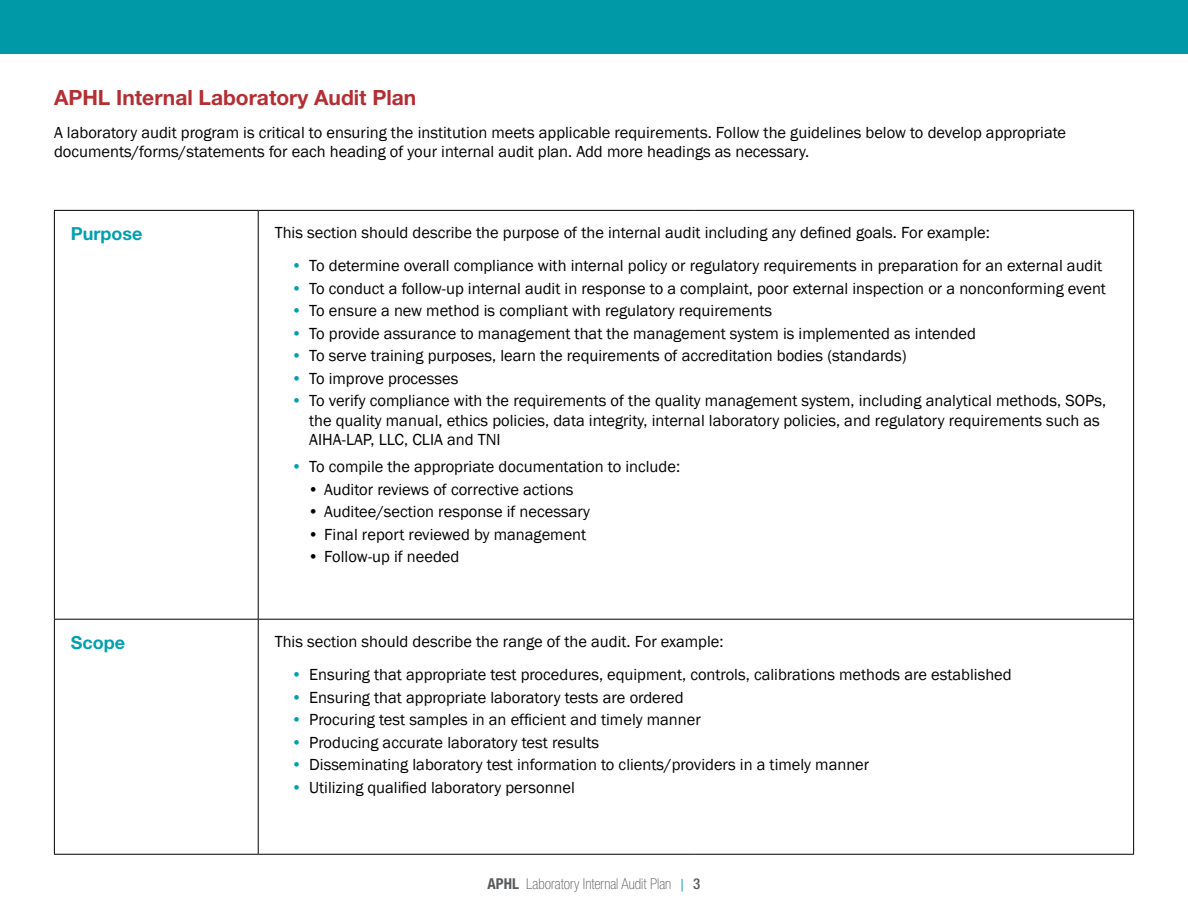
<style>
.page{position:relative;width:1188px;height:918px;background:#fff}
.page>*{position:absolute;margin:0;border:0;box-sizing:border-box;transform-origin:0 0}
.t1{font:700 21px "Helvetica Neue LT Std";color:#b42e34}
.t2{font:700 18px "Helvetica Neue LT Std";color:#00a0af}
.t3{font:16.5px/19.5px "Franklin Gothic";color:#000}
.t4{font:100 condensed 15px "Helvetica Neue LT Std";color:#58595b}
.s1{color:#00a0af}
.s2{font-weight:700}
.s3{font-family:"Franklin Gothic";font-weight:400;font-stretch:normal;color:#33adba}
.s4{font-weight:500}
</style>
<div class="page">
<div style="left:0;top:0;width:1188px;height:54px;background:#0099a8"></div>
<hr style="left:54px;top:210px;width:204px;height:1px;background:#000">
<hr style="left:54px;top:211px;width:1px;height:408px;background:#000">
<hr style="left:258px;top:210px;width:438px;height:1px;background:#000">
<hr style="left:258px;top:211px;width:1px;height:408px;background:#000">
<hr style="left:696px;top:210px;width:438px;height:1px;background:#000">
<hr style="left:1133px;top:211px;width:1px;height:408px;background:#000">
<hr style="left:54px;top:619px;width:204px;height:1px;background:#000">
<hr style="left:54px;top:620px;width:1px;height:234px;background:#000">
<hr style="left:258px;top:619px;width:438px;height:1px;background:#000">
<hr style="left:258px;top:620px;width:1px;height:234px;background:#000">
<hr style="left:696px;top:619px;width:438px;height:1px;background:#000">
<hr style="left:1133px;top:620px;width:1px;height:234px;background:#000">
<hr style="left:54px;top:854px;width:204px;height:1px;background:#000">
<hr style="left:258px;top:854px;width:438px;height:1px;background:#000">
<hr style="left:696px;top:854px;width:438px;height:1px;background:#000">
<p class="t1" style="left:54px;top:85px;width:364px">APHL Internal Laboratory Audit Plan</p>
<p class="t3" style="left:54px;top:123px;width:1014px">A laboratory audit program is critical to ensuring the institution meets applicable requirements. Follow the guidelines below to develop appropriate documents/forms/statements for each heading of your internal audit plan. Add more headings as necessary.</p>
<p class="t2" style="left:71px;top:222px;width:73px">Purpose</p>
<p class="t3" style="left:275px;top:224px;width:717px">This section should describe the purpose of the internal audit including any defined goals. For example:</p>
<p class="t3" style="left:291px;top:257px;width:813px"><span class="s1">•</span> To determine overall compliance with internal policy or regulatory requirements in preparation for an external audit</p>
<p class="t3" style="left:291px;top:279px;width:816px"><span class="s1">•</span> To conduct a follow-up internal audit in response to a complaint, poor external inspection or a nonconforming event</p>
<p class="t3" style="left:291px;top:302px;width:482px"><span class="s1">•</span> To ensure a new method is compliant with regulatory requirements</p>
<p class="t3" style="left:291px;top:324px;width:686px"><span class="s1">•</span> To provide assurance to management that the management system is implemented as intended</p>
<p class="t3" style="left:291px;top:347px;width:617px"><span class="s1">•</span> To serve training purposes, learn the requirements of accreditation bodies (standards)</p>
<p class="t3" style="left:291px;top:369px;width:169px"><span class="s1">•</span> To improve processes</p>
<p class="t3" style="left:309px;top:392px;width:798px;text-indent:-18px"><span class="s1">•</span> To verify compliance with the requirements of the quality management system, including analytical methods, SOPs, the quality manual, ethics policies, data integrity, internal laboratory policies, and regulatory requirements such as<br>AIHA-LAP, LLC, CLIA and TNI</p>
<p class="t3" style="left:291px;top:458px;width:390px"><span class="s1">•</span> To compile the appropriate documentation to include:</p>
<p class="t3" style="left:308px;top:480px;width:267px">• Auditor reviews of corrective actions</p>
<p class="t3" style="left:308px;top:503px;width:284px">• Auditee/section response if necessary</p>
<p class="t3" style="left:308px;top:525px;width:280px">• Final report reviewed by management</p>
<p class="t3" style="left:308px;top:548px;width:153px">• Follow-up if needed</p>
<p class="t2" style="left:71px;top:631px;width:56px">Scope</p>
<p class="t3" style="left:275px;top:632px;width:450px">This section should describe the range of the audit. For example:</p>
<p class="t3" style="left:291px;top:665px;width:722px"><span class="s1">•</span> Ensuring that appropriate test procedures, equipment, controls, calibrations methods are established</p>
<p class="t3" style="left:291px;top:688px;width:394px"><span class="s1">•</span> Ensuring that appropriate laboratory tests are ordered</p>
<p class="t3" style="left:291px;top:710px;width:411px"><span class="s1">•</span> Procuring test samples in an efficient and timely manner</p>
<p class="t3" style="left:291px;top:733px;width:309px"><span class="s1">•</span> Producing accurate laboratory test results</p>
<p class="t3" style="left:291px;top:755px;width:580px"><span class="s1">•</span> Disseminating laboratory test information to clients/providers in a timely manner</p>
<p class="t3" style="left:291px;top:778px;width:285px"><span class="s1">•</span> Utilizing qualified laboratory personnel</p>
<p class="t4" style="left:488px;top:875px;width:214px"><span class="s2">APHL</span> Laboratory Internal Audit Plan <span class="s3">|</span> <span class="s4">3</span></p>
</div>
